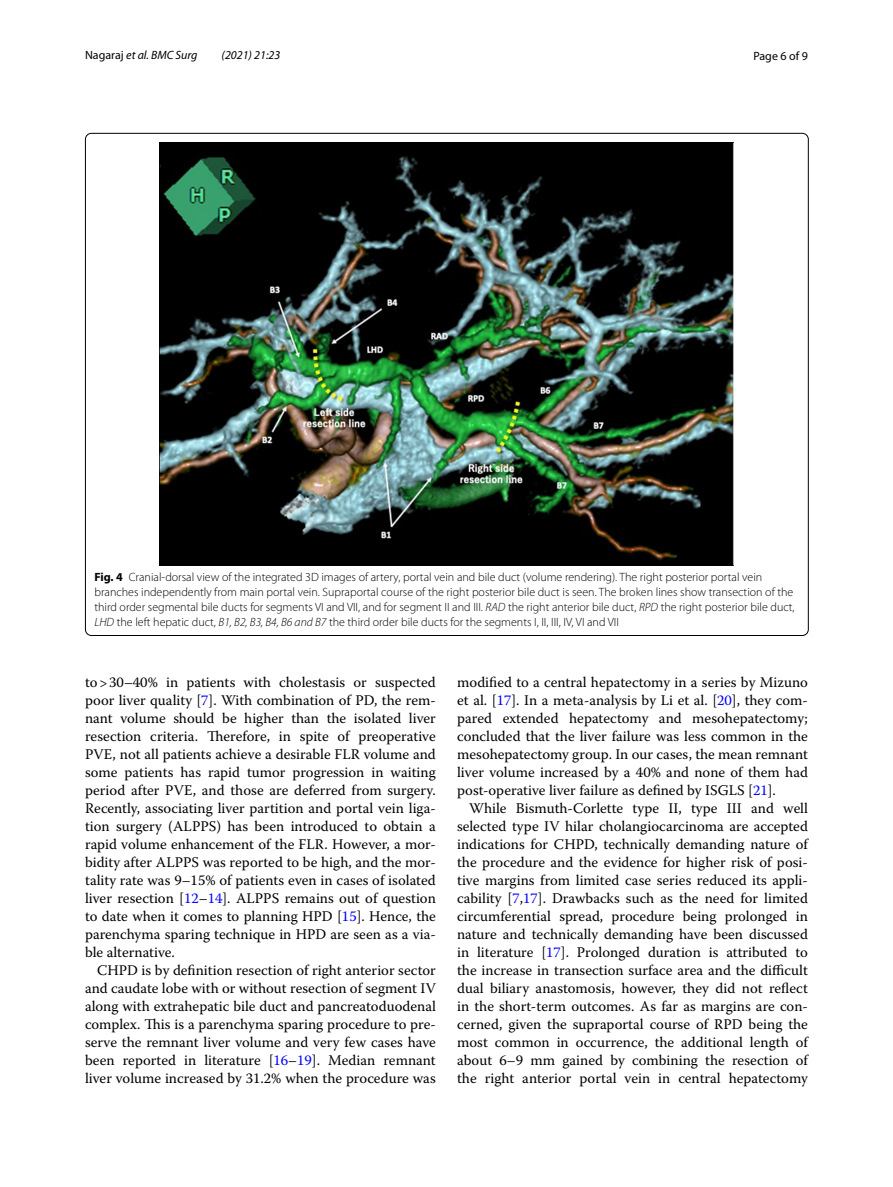
<style>
.page{position:relative;width:893px;height:1187px;background:#fff}
.page>*{position:absolute;margin:0;border:0;box-sizing:border-box;transform-origin:0 0}
.t1{font:14.7px/18px "Warnock Pro";color:#000;text-align:justify}
.t2{font:300 12px/15px "Myriad Pro";color:#000}
.t3{font:italic 12px "Myriad Pro";color:#000}
.t4{font:12px "Myriad Pro";color:#000}
.s1{font-style:normal}
.s2{font-weight:700}
.s3{font-style:italic}
.s4{color:#00f}
</style>
<div class="page">
<img style="left:160px;top:142px;width:574px;height:424px">
<p class="t3" style="left:85px;top:48px;width:114px"><span class="s1">Nagaraj</span> et al. BMC Surg</p>
<p class="t3" style="left:222px;top:48px;width:60px">(2021) 21:23</p>
<p class="t4" style="left:753px;top:48px;width:56px">Page 6 of 9</p>
<p class="t2" style="left:94px;top:569px;width:702px"><span class="s2">Fig. 4</span> Cranial-dorsal view of the integrated 3D images of artery, portal vein and bile duct (volume rendering). The right posterior portal vein branches independently from main portal vein. Supraportal course of the right posterior bile duct is seen. The broken lines show transection of the third order segmental bile ducts for segments VI and VII, and for segment II and III. <span class="s3">RAD</span> the right anterior bile duct, <span class="s3">RPD</span> the right posterior bile duct, <span class="s3">LHD</span> the left hepatic duct, <span class="s3">B1, B2, B3, B4, B6 and B7</span> the third order bile ducts for the segments I, II, III, IV, VI and VII</p>
<p class="t1" style="left:85px;top:672px;width:352px">to&gt;30–40% in patients with cholestasis or suspected poor liver quality [<span class="s4">7</span>]. With combination of PD, the rem&shy;nant volume should be higher than the isolated liver resection criteria. Therefore, in spite of preoperative PVE, not all patients achieve a desirable FLR volume and some patients has rapid tumor progression in waiting period after PVE, and those are deferred from surgery.<br>Recently, associating liver partition and portal vein liga&shy;tion surgery (ALPPS) has been introduced to obtain a rapid volume enhancement of the FLR. However, a mor&shy;bidity after ALPPS was reported to be high, and the mor&shy;tality rate was 9–15% of patients even in cases of isolated liver resection [<span class="s4">12</span>–<span class="s4">14</span>]. ALPPS remains out of question to date when it comes to planning HPD [<span class="s4">15</span>]. Hence, the parenchyma sparing technique in HPD are seen as a via&shy;ble alternative.</p>
<p class="t1" style="left:85px;top:960px;width:352px;text-indent:12px">CHPD is by definition resection of right anterior sector and caudate lobe with or without resection of segment IV along with extrahepatic bile duct and pancreatoduodenal complex. This is a parenchyma sparing procedure to pre&shy;serve the remnant liver volume and very few cases have been reported in literature [<span class="s4">16</span>–<span class="s4">19</span>]. Median remnant liver volume increased by 31.2% when the procedure was</p>
<p class="t1" style="left:457px;top:672px;width:352px">modified to a central hepatectomy in a series by Mizuno et al. [<span class="s4">17</span>]. In a meta-analysis by Li et al. [<span class="s4">20</span>], they com&shy;pared extended hepatectomy and mesohepatectomy; concluded that the liver failure was less common in the mesohepatectomy group. In our cases, the mean remnant liver volume increased by a 40% and none of them had post-operative liver failure as defined by ISGLS [<span class="s4">21</span>].</p>
<p class="t1" style="left:457px;top:798px;width:352px;text-indent:12px">While Bismuth-Corlette type II, type III and well selected type IV hilar cholangiocarcinoma are accepted indications for CHPD, technically demanding nature of the procedure and the evidence for higher risk of posi&shy;tive margins from limited case series reduced its appli&shy;cability [<span class="s4">7</span>,<span class="s4">17</span>]. Drawbacks such as the need for limited circumferential spread, procedure being prolonged in nature and technically demanding have been discussed in literature [<span class="s4">17</span>]. Prolonged duration is attributed to the increase in transection surface area and the difficult dual biliary anastomosis, however, they did not reflect in the short-term outcomes. As far as margins are con&shy;cerned, given the supraportal course of RPD being the most common in occurrence, the additional length of about 6–9 mm gained by combining the resection of the right anterior portal vein in central hepatectomy</p>
</div>
